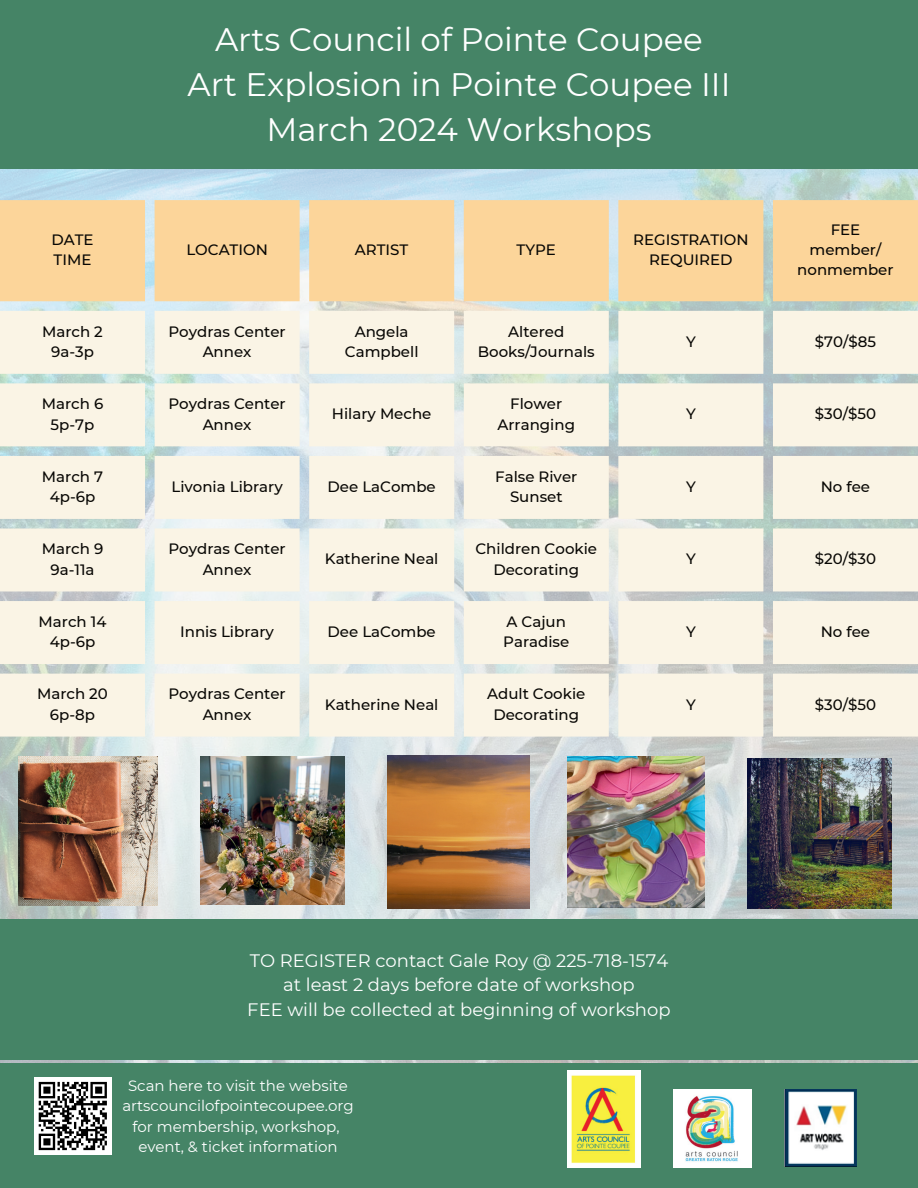
<style>
.page{position:relative;width:918px;height:1188px;background:#fff}
.page>*{position:absolute;margin:0;border:0;box-sizing:border-box;transform-origin:0 0}
.t1{font:32.4px/45.3px "Montserrat";color:#fff;text-align:center}
.t2{font:18px/24.8px "Montserrat";color:#fff;text-align:center}
.t3{font:500 15px/20.2px "Montserrat";color:#080704;text-align:center}
.t4{font:15px/20.2px "Montserrat";color:#fff;text-align:center}
</style>
<div class="page">
<div style="left:0;top:0;width:918px;height:169px;background:#458466"></div>
<img style="left:0;top:169px;width:918px;height:895px">
<div style="left:0;top:200px;width:918px;height:101px;background:#fcd59a"></div>
<svg style="left:0;top:311px;width:918px;height:426px;background:#f2efe3"></svg>
<div style="left:0;top:1064px;width:918px;height:124px;background:#458466"></div>
<div style="left:34px;top:1077px;width:78px;height:78px;background:#fff"></div>
<svg style="left:38px;top:1081px;width:69px;height:70px"></svg>
<img style="left:567px;top:1071px;width:74px;height:97px">
<div style="left:0;top:919px;width:918px;height:140px;background:#458466"></div>
<img style="left:784px;top:1090px;width:73px;height:77px">
<img style="left:673px;top:1090px;width:78px;height:77px">
<img style="left:19px;top:757px;width:138px;height:148px">
<img style="left:201px;top:757px;width:144px;height:147px">
<img style="left:388px;top:755px;width:142px;height:153px">
<img style="left:748px;top:759px;width:144px;height:149px">
<img style="left:567px;top:757px;width:138px;height:150px">
<h1 class="t1" style="left:187px;top:16px;width:545px">Arts Council of Pointe Coupee<br>Art Explosion in Pointe Coupee III<br>March 2024 Workshops</h1>
<p class="t3" style="left:51px;top:229px;width:44px;text-align:left">DATE<br>TIME</p>
<p class="t3" style="left:186px;top:239px;width:83px">LOCATION</p>
<p class="t3" style="left:355px;top:239px;width:55px">ARTIST</p>
<p class="t3" style="left:517px;top:239px;width:41px">TYPE</p>
<p class="t3" style="left:633px;top:229px;width:117px">REGISTRATION<br>REQUIRED</p>
<p class="t3" style="left:797px;top:219px;width:98px">FEE member/ nonmember</p>
<p class="t3" style="left:42px;top:321px;width:62px">March 2<br>9a-3p</p>
<p class="t3" style="left:168px;top:321px;width:119px">Poydras Center<br>Annex</p>
<p class="t3" style="left:345px;top:321px;width:75px">Angela<br>Campbell</p>
<p class="t3" style="left:478px;top:321px;width:118px">Altered<br>Books/Journals</p>
<p class="t3" style="left:686px;top:331px;width:11px">Y</p>
<p class="t3" style="left:815px;top:331px;width:63px">$70/$85</p>
<p class="t3" style="left:42px;top:393px;width:63px">March 6<br>5p-7p</p>
<p class="t3" style="left:168px;top:393px;width:119px">Poydras Center<br>Annex</p>
<p class="t3" style="left:332px;top:403px;width:101px">Hilary Meche</p>
<p class="t3" style="left:498px;top:393px;width:79px">Flower<br>Arranging</p>
<p class="t3" style="left:686px;top:403px;width:11px">Y</p>
<p class="t3" style="left:815px;top:403px;width:63px">$30/$50</p>
<p class="t3" style="left:42px;top:466px;width:63px">March 7<br>4p-6p</p>
<p class="t3" style="left:171px;top:476px;width:113px">Livonia Library</p>
<p class="t3" style="left:328px;top:476px;width:110px">Dee LaCombe</p>
<p class="t3" style="left:495px;top:466px;width:84px">False River<br>Sunset</p>
<p class="t3" style="left:686px;top:476px;width:11px">Y</p>
<p class="t3" style="left:821px;top:476px;width:51px">No fee</p>
<p class="t3" style="left:42px;top:538px;width:63px">March 9<br>9a-11a</p>
<p class="t3" style="left:168px;top:538px;width:119px">Poydras Center<br>Annex</p>
<p class="t3" style="left:325px;top:548px;width:115px">Katherine Neal</p>
<p class="t3" style="left:475px;top:538px;width:123px">Children Cookie<br>Decorating</p>
<p class="t3" style="left:686px;top:548px;width:11px">Y</p>
<p class="t3" style="left:815px;top:548px;width:63px">$20/$30</p>
<p class="t3" style="left:39px;top:611px;width:69px">March 14<br>4p-6p</p>
<p class="t3" style="left:180px;top:621px;width:95px">Innis Library</p>
<p class="t3" style="left:328px;top:621px;width:110px">Dee LaCombe</p>
<p class="t3" style="left:503px;top:611px;width:68px;text-align:left">A Cajun<br>Paradise</p>
<p class="t3" style="left:686px;top:621px;width:11px">Y</p>
<p class="t3" style="left:821px;top:621px;width:51px">No fee</p>
<p class="t3" style="left:37px;top:683px;width:72px">March 20<br>6p-8p</p>
<p class="t3" style="left:168px;top:683px;width:119px">Poydras Center<br>Annex</p>
<p class="t3" style="left:325px;top:694px;width:115px">Katherine Neal</p>
<p class="t3" style="left:487px;top:683px;width:100px">Adult Cookie<br>Decorating</p>
<p class="t3" style="left:686px;top:694px;width:11px">Y</p>
<p class="t3" style="left:815px;top:694px;width:63px">$30/$50</p>
<p class="t2" style="left:247px;top:947px;width:425px">TO REGISTER contact Gale Roy @ 225-718-1574 at least 2 days before date of workshop<br>FEE will be collected at beginning of workshop</p>
<p class="t4" style="left:122px;top:1075px;width:233px">Scan here to visit the website artscouncilofpointecoupee.org for membership, workshop, event, &amp; ticket information</p>
</div>
